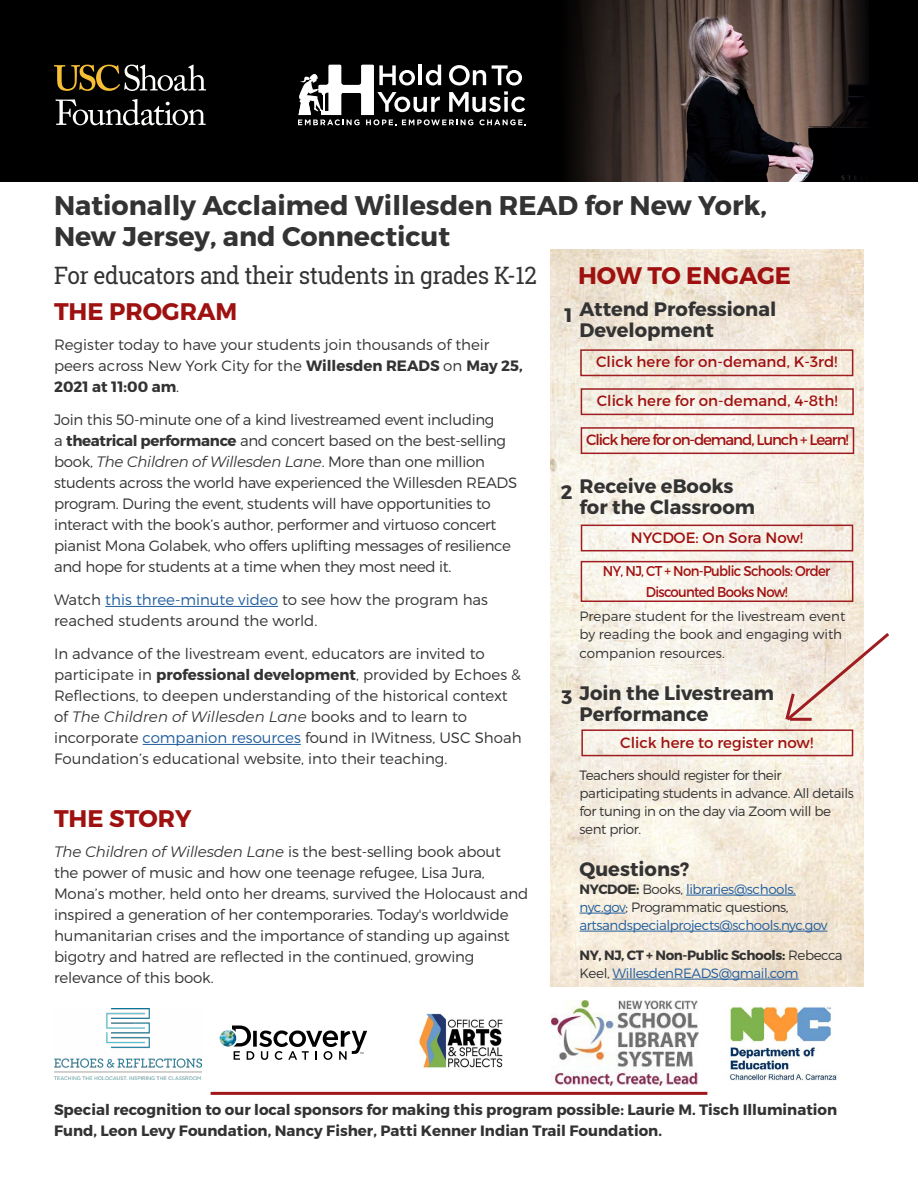
<style>
.page{position:relative;width:918px;height:1188px;background:#fff}
.page>*{position:absolute;margin:0;border:0;box-sizing:border-box;transform-origin:0 0}
.t1{font:700 27px/31.5px "Montserrat";color:#343333}
.t2{font:24px "Roboto Slab";letter-spacing:-.02em;color:#343333;scale:.94 1}
.t3{font:700 24px "Montserrat";color:#9f1111}
.t4{font:700 19.5px/21px "Montserrat";color:#343333}
.t5{font:300 15px/21px "Montserrat";letter-spacing:-.01em;color:#343333}
.t6{font:700 15px/21px "Montserrat";color:#343333}
.t7{font:15px "Montserrat";color:#9f1111}
.t8{font:15px "Montserrat";letter-spacing:-.07em;color:#9f1111}
.t9{font:14.25px/21px "Montserrat";letter-spacing:-.05em;color:#9f1111;text-align:center;scale:.93 1}
.t10{font:300 13.5px/18px "Montserrat";letter-spacing:-.03em;color:#343333}
.t11{font:300 13.5px/18px "Montserrat";letter-spacing:-.03em;color:#215e9e}
.t12{font:300 13.5px/18px "Montserrat";color:#343333}
.t13{font:700 13.5px/18px "Montserrat";letter-spacing:-.03em;color:#343333}
.s1{font-weight:700}
.s2{font-weight:400;font-style:italic}
.s3{color:#215e9e}
.s4{font-weight:700;color:#343333}
.s5{color:#343333}
.s6{font-weight:300}
.s7{font-weight:300;color:#215e9e}
</style>
<div class="page">
<hr style="left:105px;top:606px;width:173px;height:1px;background:#215e9e">
<hr style="left:143px;top:744px;width:158px;height:1px;background:#215e9e">
<div style="left:0;top:0;width:918px;height:182px;background:#000"></div>
<img style="left:571px;top:0;width:234px;height:182px">
<img style="left:220px;top:1030px;width:16px;height:17px;border-radius:8px">
<svg style="left:232px;top:1026px;width:135px;height:34px"></svg>
<svg style="left:298px;top:65px;width:228px;height:60px"></svg>
<svg style="left:56px;top:99px;width:150px;height:26px"></svg>
<svg style="left:54px;top:65px;width:152px;height:26px"></svg>
<svg style="left:805px;top:0;width:62px;height:181px"></svg>
<img style="left:54px;top:1009px;width:148px;height:70px">
<hr style="left:211px;top:1092px;width:496px;height:3px;background:#a0171a">
<img style="left:551px;top:249px;width:313px;height:737px">
<hr style="left:686px;top:895px;width:110px;height:1px;background:#215e9e">
<hr style="left:580px;top:913px;width:46px;height:1px;background:#215e9e">
<hr style="left:580px;top:931px;width:247px;height:1px;background:#215e9e">
<hr style="left:613px;top:979px;width:186px;height:1px;background:#215e9e">
<div style="left:581px;top:729px;width:272px;height:27px;border:2px solid #9f1d21"></div>
<div style="left:581px;top:525px;width:272px;height:26px;border:2px solid #9f1d21"></div>
<div style="left:580px;top:349px;width:273px;height:27px;border:2px solid #9f1d21"></div>
<img style="left:418px;top:1013px;width:85px;height:55px">
<img style="left:728px;top:1006px;width:109px;height:74px">
<img style="left:551px;top:1001px;width:147px;height:85px">
<div style="left:581px;top:427px;width:273px;height:27px;border:2px solid #9f1d21"></div>
<div style="left:581px;top:388px;width:273px;height:27px;border:2px solid #9f1d21"></div>
<svg style="left:783px;top:630px;width:107px;height:94px"></svg>
<hr style="left:790px;top:718px;width:22px;height:3px;background:#9f1d21">
<div style="left:581px;top:561px;width:272px;height:41px;border:2px solid #9f1d21"></div>
<h1 class="t1" style="left:54px;top:190px;width:715px">Nationally Acclaimed Willesden READ for New York,<br>New Jersey, and Connecticut</h1>
<h2 class="t2" style="left:54px;top:259px;width:515px">For educators and their students in grades K-12</h2>
<h2 class="t3" style="left:54px;top:297px;width:185px">THE PROGRAM</h2>
<p class="t5" style="left:54px;top:334px;width:470px">Register today to have your students join thousands of their peers across New York City for the <span class="s1">Willesden READS</span> on <span class="s1">May 25,<br>2021 at 11:00 am</span>.</p>
<p class="t5" style="left:54px;top:409px;width:465px">Join this 50-minute one of a kind livestreamed event including<br>a <span class="s1">theatrical performance</span> and concert based on the best-selling book, <span class="s2">The Children of Willesden Lane</span>. More than one million students across the world have experienced the Willesden READS program. During the event, students will have opportunities to interact with the book’s author, performer and virtuoso concert pianist Mona Golabek, who offers uplifting messages of resilience and hope for students at a time when they most need it.</p>
<p class="t5" style="left:54px;top:589px;width:436px">Watch <span class="s3">this three-minute video</span> to see how the program has reached students around the world.</p>
<p class="t5" style="left:54px;top:643px;width:469px">In advance of the livestream event, educators are invited to participate in <span class="s1">professional development</span>, provided by Echoes &amp; Reflections, to deepen understanding of the historical context of <span class="s2">The Children of Willesden Lane</span> books and to learn to incorporate <span class="s3">companion resources</span> found in IWitness, USC Shoah Foundation’s educational website, into their teaching.</p>
<h2 class="t3" style="left:578px;top:261px;width:215px">HOW TO ENGAGE</h2>
<h3 class="t4" style="left:580px;top:299px;width:198px">Attend Professional<br>Development</h3>
<h3 class="t4" style="left:564px;top:305px;width:10px">1</h3>
<p class="t7" style="left:596px;top:353px;width:243px">Click here for on-demand, K-3rd!</p>
<p class="t7" style="left:597px;top:392px;width:242px">Click here for on-demand, 4-8th!</p>
<p class="t8" style="left:586px;top:431px;width:264px">Click here for on-demand, Lunch + Learn!</p>
<h3 class="t4" style="left:580px;top:476px;width:177px">Receive eBooks for the Classroom</h3>
<h3 class="t4" style="left:561px;top:482px;width:13px">2</h3>
<p class="t7" style="left:631px;top:528px;width:174px">NYCDOE: On Sora Now!</p>
<p class="t9" style="left:603px;top:561px;width:246px">NY, NJ, CT + Non-Public Schools: Order<br>Discounted Books Now!</p>
<p class="t12" style="left:580px;top:607px;width:267px">Prepare student for the livestream event by reading the book and engaging with</p>
<p class="t12" style="left:580px;top:644px;width:147px">companion resources.</p>
<h3 class="t4" style="left:580px;top:683px;width:196px">Join the Livestream<br>Performance</h3>
<h3 class="t4" style="left:562px;top:687px;width:12px">3</h3>
<p class="t7" style="left:620px;top:733px;width:194px">Click here to register now!</p>
<h2 class="t3" style="left:54px;top:804px;width:139px">THE STORY</h2>
<p class="t5" style="left:54px;top:841px;width:476px"><span class="s2">The Children of Willesden Lane</span> is the best-selling book about the power of music and how one teenage refugee, Lisa Jura, Mona’s mother, held onto her dreams, survived the Holocaust and inspired a generation of her contemporaries. Today's worldwide humanitarian crises and the importance of standing up against bigotry and hatred are reflected in the continued, growing relevance of this book.</p>
<p class="t10" style="left:580px;top:766px;width:276px">Teachers should register for their participating students in advance. All details for tuning in on the day via Zoom will be sent prior.</p>
<h3 class="t4" style="left:580px;top:859px;width:111px">Questions?</h3>
<p class="t11" style="left:580px;top:880px;width:249px"><span class="s4">NYCDOE:</span> <span class="s5">Books,</span> libraries@schools. nyc.gov<span class="s5">; Programmatic questions, </span>artsandspecialprojects@schools.nyc.gov</p>
<p class="t13" style="left:580px;top:946px;width:265px">NY, NJ, CT + Non-Public Schools: <span class="s6">Rebecca<br>Keel,</span> <span class="s7">WillesdenREADS@gmail.com</span></p>
<p class="t6" style="left:54px;top:1100px;width:785px">Special recognition to our local sponsors for making this program possible: Laurie M. Tisch Illumination<br>Fund, Leon Levy Foundation, Nancy Fisher, Patti Kenner Indian Trail Foundation.</p>
</div>
